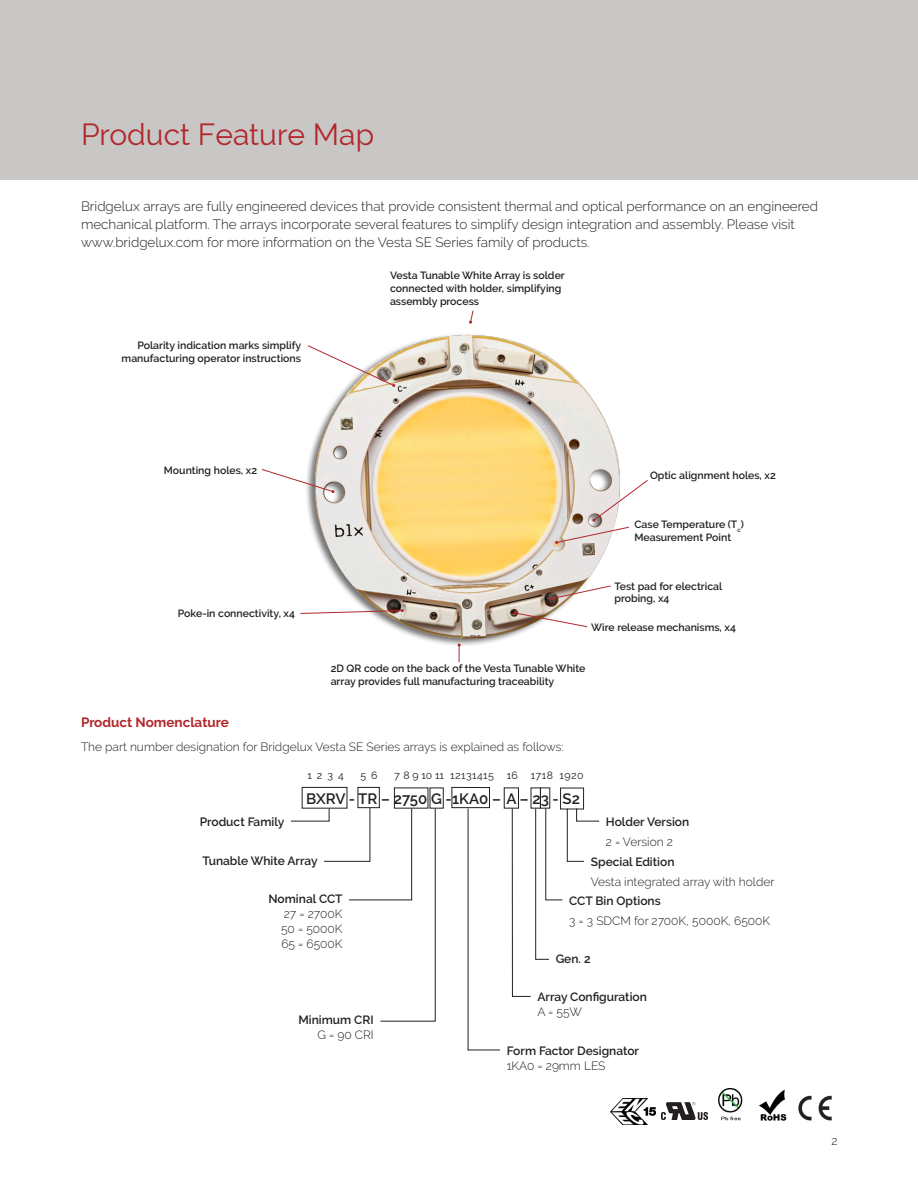
<style>
.page{position:relative;width:918px;height:1188px;background:#fff}
.page>*{position:absolute;margin:0;border:0;box-sizing:border-box;transform-origin:0 0}
.section_header{font:30px "Raleway";color:#b1272c}
.main_text_block{font:600 15px "Raleway";color:#231f20}
.main_text_block-2{font:300 13.5px/18px "Raleway";color:#231f20}
.main_text_block-3{font:700 13.5px "Raleway";color:#b1272c}
.main_text_block-4{font:300 12px "Raleway";color:#231f20}
.main_text_block-5{font:600 12px "Raleway";color:#231f20}
.main_text_block-6{font:600 10.5px/12.8px "Raleway";color:#231f20}
.main_text_block-7{font:10.5px "Raleway";letter-spacing:.04em;color:#231f20}
</style>
<div class="page">
<div style="left:0;top:0;width:918px;height:180px;background:#c8c7c6"></div>
<img style="left:306px;top:334px;width:314px;height:312px">
<svg style="left:469px;top:310px;width:5px;height:14px"></svg>
<svg style="left:262px;top:469px;width:73px;height:24px"></svg>
<svg style="left:555px;top:479px;width:93px;height:65px"></svg>
<svg style="left:300px;top:609px;width:104px;height:5px"></svg>
<svg style="left:307px;top:345px;width:88px;height:42px"></svg>
<svg style="left:550px;top:585px;width:62px;height:15px"></svg>
<svg style="left:457px;top:643px;width:4px;height:19px"></svg>
<svg style="left:514px;top:611px;width:74px;height:17px"></svg>
<svg style="left:467px;top:808px;width:33px;height:243px"></svg>
<div style="left:302px;top:787px;width:45px;height:22px;border:1px solid #231f20"></div>
<div style="left:531px;top:788px;width:10px;height:21px;border:1px solid #231f20"></div>
<div style="left:452px;top:787px;width:38px;height:21px;border:1px solid #231f20"></div>
<div style="left:430px;top:788px;width:14px;height:21px;border:1px solid #231f20"></div>
<div style="left:504px;top:788px;width:15px;height:21px;border:1px solid #231f20"></div>
<div style="left:358px;top:787px;width:22px;height:21px;border:1px solid #231f20"></div>
<svg style="left:290px;top:807px;width:146px;height:215px"></svg>
<div style="left:560px;top:788px;width:24px;height:21px;border:1px solid #231f20"></div>
<svg style="left:512px;top:808px;width:88px;height:189px"></svg>
<img style="left:758px;top:1089px;width:29px;height:32px">
<img style="left:718px;top:1089px;width:25px;height:32px">
<img style="left:661px;top:1102px;width:47px;height:18px">
<img style="left:798px;top:1095px;width:34px;height:26px">
<img style="left:611px;top:1099px;width:45px;height:25px">
<p class="section_header" style="left:81px;top:117px;width:295px">Product Feature Map</p>
<p class="main_text_block-2" style="left:81px;top:197px;width:739px">Bridgelux arrays are fully engineered devices that provide consistent thermal and optical performance on an engineered mechanical platform. The arrays incorporate several features to simplify design integration and assembly. Please visit www.bridgelux.com for more information on the Vesta SE Series family of products.</p>
<p class="main_text_block-6" style="left:137px;top:339px;width:165px">Polarity indication marks simplify</p>
<p class="main_text_block-6" style="left:122px;top:351px;width:181px">manufacturing operator instructions</p>
<p class="main_text_block-6" style="left:390px;top:269px;width:176px">Vesta Tunable White Array is solder connected with holder, simplifying assembly process</p>
<p class="main_text_block-6" style="left:164px;top:464px;width:95px">Mounting holes, x2</p>
<p class="main_text_block-6" style="left:178px;top:607px;width:119px">Poke-in connectivity, x4</p>
<p class="main_text_block-6" style="left:650px;top:469px;width:127px">Optic alignment holes, x2</p>
<p class="main_text_block-6" style="left:634px;top:518px;width:111px">Case Temperature (T<sub>c</sub>)<br>Measurement Point</p>
<p class="main_text_block-6" style="left:615px;top:580px;width:109px">Test pad for electrical probing, x4</p>
<p class="main_text_block-6" style="left:591px;top:621px;width:146px">Wire release mechanisms, x4</p>
<p class="main_text_block-6" style="left:331px;top:662px;width:256px">2D QR code on the back of the Vesta Tunable White array provides full manufacturing traceability</p>
<p class="main_text_block-3" style="left:81px;top:715px;width:149px">Product Nomenclature</p>
<p class="main_text_block-4" style="left:81px;top:740px;width:484px">The part number designation for Bridgelux Vesta SE Series arrays is explained as follows:</p>
<p class="main_text_block-7" style="left:308px;top:769px;width:38px">1 2 3 4</p>
<p class="main_text_block-7" style="left:360px;top:769px;width:19px">5 6</p>
<p class="main_text_block-7" style="left:394px;top:769px;width:191px">7 8 9 10 11 12131415 16 1718 1920</p>
<p class="main_text_block-5" style="left:200px;top:815px;width:86px">Product Family</p>
<p class="main_text_block" style="left:306px;top:790px;width:275px">BXRV - TR – 2750 G -1KA0 – A – 23 - S2</p>
<p class="main_text_block-5" style="left:606px;top:815px;width:85px">Holder Version</p>
<p class="main_text_block-4" style="left:606px;top:834px;width:69px">2 = Version 2</p>
<p class="main_text_block-5" style="left:203px;top:853px;width:117px">Tunable White Array</p>
<p class="main_text_block-5" style="left:269px;top:892px;width:76px">Nominal CCT</p>
<p class="main_text_block-4" style="left:284px;top:907px;width:60px">27 = 2700K</p>
<p class="main_text_block-4" style="left:281px;top:922px;width:63px">50 = 5000K</p>
<p class="main_text_block-4" style="left:281px;top:937px;width:63px">65 = 6500K</p>
<p class="main_text_block-5" style="left:298px;top:1013px;width:77px">Minimum CRI</p>
<p class="main_text_block-4" style="left:317px;top:1028px;width:58px">G = 90 CRI</p>
<p class="main_text_block-5" style="left:591px;top:855px;width:85px">Special Edition</p>
<p class="main_text_block-4" style="left:591px;top:875px;width:185px">Vesta integrated array with holder</p>
<p class="main_text_block-5" style="left:569px;top:894px;width:93px">CCT Bin Options</p>
<p class="main_text_block-4" style="left:569px;top:914px;width:203px">3 = 3 SDCM for 2700K, 5000K, 6500K</p>
<p class="main_text_block-5" style="left:556px;top:952px;width:37px">Gen. 2</p>
<p class="main_text_block-5" style="left:537px;top:990px;width:111px">Array Configuration</p>
<p class="main_text_block-4" style="left:537px;top:1005px;width:46px">A = 55W</p>
<p class="main_text_block-5" style="left:507px;top:1044px;width:134px">Form Factor Designator</p>
<p class="main_text_block-4" style="left:507px;top:1059px;width:100px">1KA0 = 29mm LES</p>
<p class="main_text_block-4" style="left:831px;top:1134px;width:8px">2</p>
</div>
